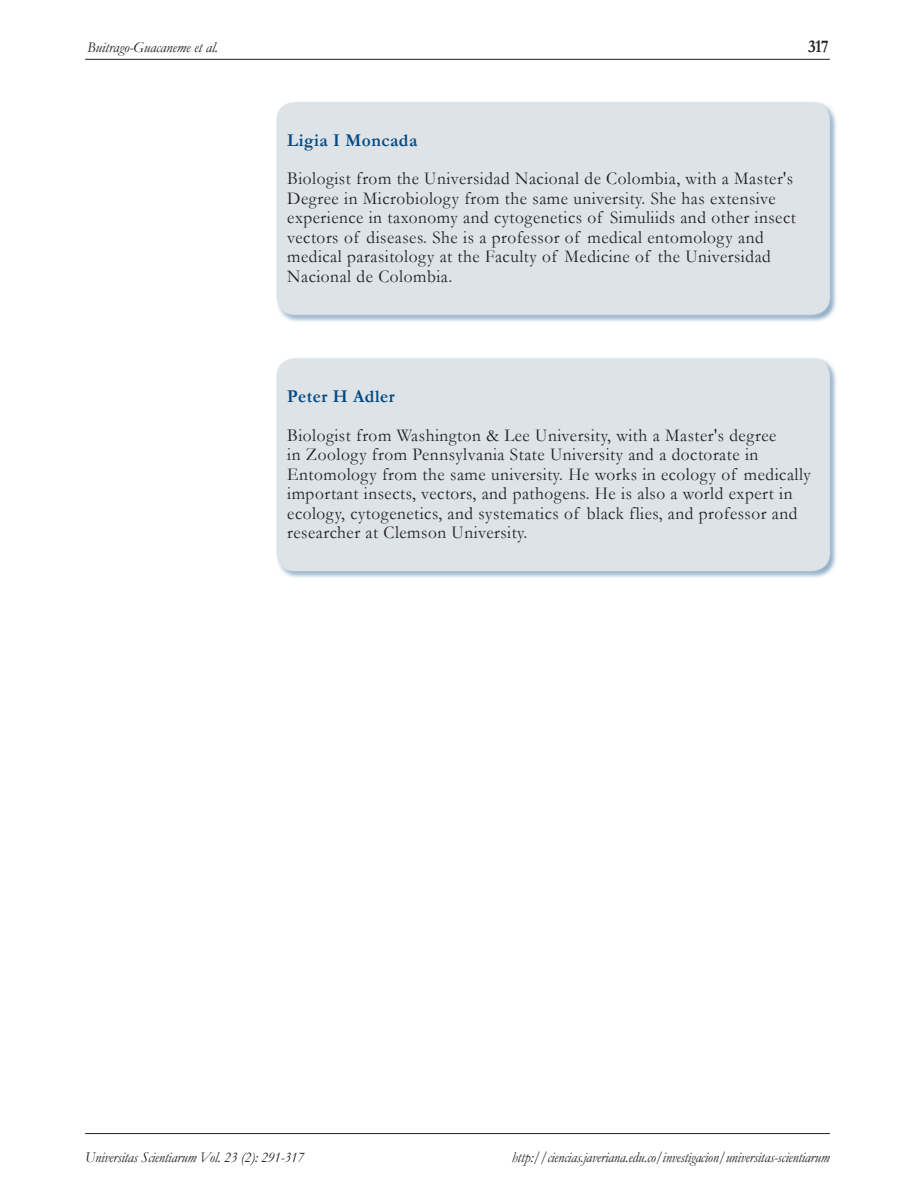
<style>
.page{position:relative;width:915px;height:1191px;background:#fff}
.page>*{position:absolute;margin:0;border:0;box-sizing:border-box;transform-origin:0 0}
.TEXTOcorrido{font:18.15px/19.5px "Garamond";letter-spacing:.03em;color:#231f20;scale:.95 1}
.t1{font:700 18.15px "Garamond";letter-spacing:.03em;color:#034983;scale:.95 1}
.t2{font:700 18px "Garamond";color:#231f20;scale:.9 1}
.t3{font:italic 15px "Garamond";letter-spacing:-.01em;color:#231f20;scale:.95 1}
.t4{font:italic 15px "Garamond";letter-spacing:-.01em;color:#231f20;scale:.95 1}
.t5{font:italic 15px "Garamond";letter-spacing:-.01em;color:#231f20}
</style>
<div class="page">
<hr style="left:85px;top:59px;width:744px;height:1px;background:#231f20">
<hr style="left:85px;top:1133px;width:744px;height:1px;background:#231f20">
<div style="left:267px;top:93px;width:572px;height:231px;background:#fff;opacity:.75"></div>
<div style="left:276px;top:102px;width:553px;height:213px;background:#dde3e7;border-radius:18px"></div>
<div style="left:267px;top:349px;width:572px;height:231px;background:#fff;opacity:.75"></div>
<div style="left:276px;top:358px;width:553px;height:213px;background:#dde3e7;border-radius:18px"></div>
<p class="t5" style="left:87px;top:37px;width:132px">Buitrago-Guacaneme et al.</p>
<p class="t2" style="left:807px;top:34px;width:25px">317</p>
<p class="t1" style="left:287px;top:128px;width:138px">Ligia I Moncada</p>
<p class="TEXTOcorrido" style="left:287px;top:168px;width:536px">Biologist from the Universidad Nacional de Colombia, with a Master's Degree in Microbiology from the same university. She has extensive experience in taxonomy and cytogenetics of Simuliids and other insect vectors of diseases. She is a professor of medical entomology and medical parasitology at the Faculty of Medicine of the Universidad Nacional de Colombia.</p>
<p class="t1" style="left:287px;top:384px;width:114px">Peter H Adler</p>
<p class="TEXTOcorrido" style="left:287px;top:424px;width:552px">Biologist from Washington &amp; Lee University, with a Master's degree<br>in Zoology from Pennsylvania State University and a doctorate in Entomology from the same university. He works in ecology of medically important insects, vectors, and pathogens. He is also a world expert in ecology, cytogenetics, and systematics of black flies, and professor and researcher at Clemson University.</p>
<p class="t4" style="left:85px;top:1146px;width:232px">Universitas Scientiarum Vol. 23 (2): 291-317</p>
<p class="t3" style="left:511px;top:1146px;width:336px">http://ciencias.javeriana.edu.co/investigacion/universitas-scientiarum</p>
</div>
